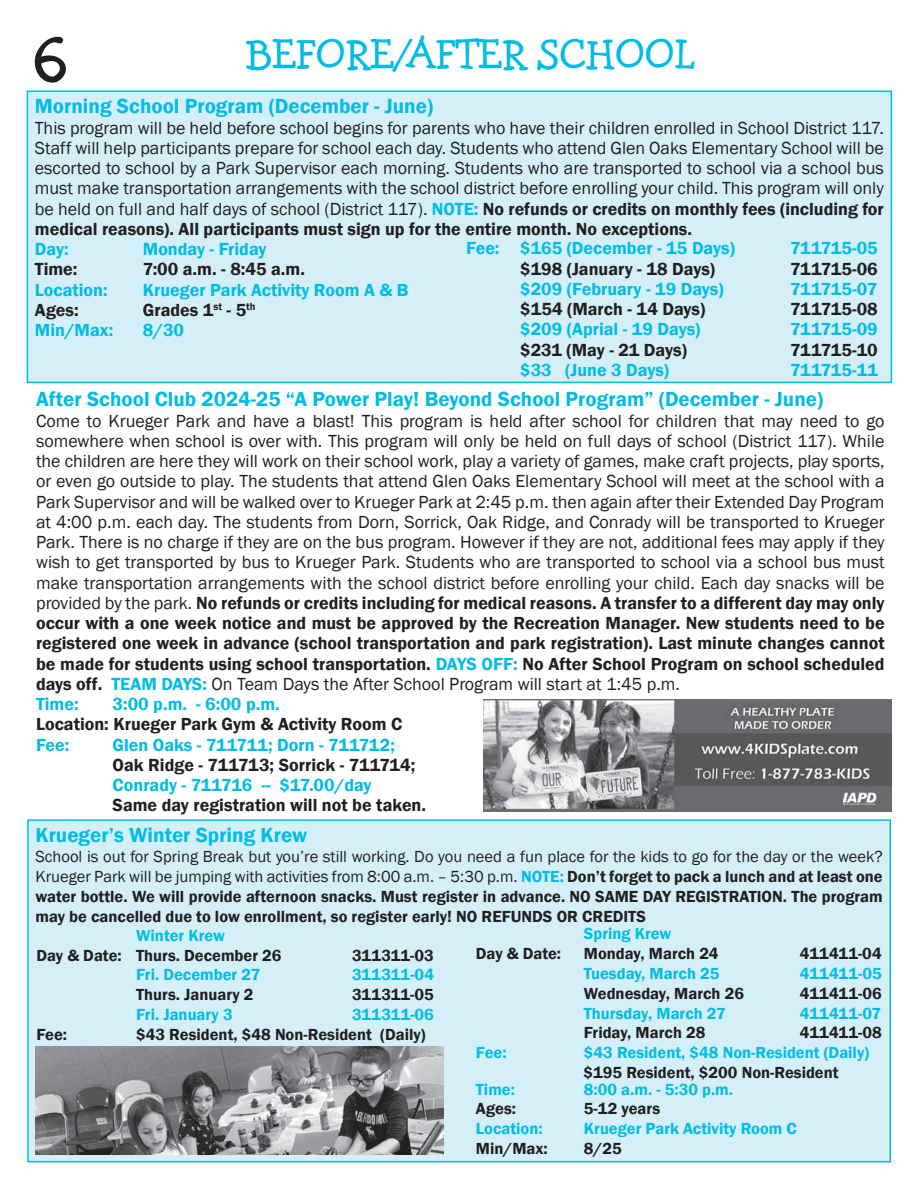
<style>
.page{position:relative;width:918px;height:1188px;background:#fff}
.page>*{position:absolute;margin:0;border:0;box-sizing:border-box;transform-origin:0 0}
.t1{font:75px "Hank BT";color:#231f20}
.t2{font:45px "Hank BT";letter-spacing:-.01em;color:#02bce5}
.t3{font:600 21px "Franklin Gothic";color:#02bce5}
.t4{font:18px/20.2px "Franklin Gothic";color:#231f20}
.t5{font:600 18px "Franklin Gothic";color:#02bce5}
.t6{font:600 18px "Franklin Gothic";color:#231f20}
.t7{font:600 18px "Franklin Gothic";letter-spacing:-.02em;color:#02bce5}
.t8{font:600 16.5px/19.8px "Franklin Gothic";color:#231f20;text-align:justify}
.t9{font:600 16.5px "Franklin Gothic";color:#02bce5}
.s1{font-weight:600;color:#02bce5}
.s2{font-weight:600}
.s3{font-weight:400}
.s4{color:#02bce5}
</style>
<div class="page">
<img style="left:483px;top:699px;width:408px;height:113px">
<div style="left:27px;top:91px;width:864px;height:291px;background:#d5eff8"></div>
<div style="left:27px;top:90px;width:865px;height:293px;border:2px solid #02bce5"></div>
<div style="left:28px;top:820px;width:862px;height:342px;background:#d5eff8"></div>
<div style="left:27px;top:819px;width:864px;height:343px;border:2px solid #02bce5"></div>
<img style="left:35px;top:1047px;width:408px;height:108px">
<h1 class="t1" style="left:32px;top:14px;width:38px">6</h1>
<h2 class="t2" style="left:246px;top:27px;width:450px">BEFORE/AFTER SCHOOL</h2>
<p class="t3" style="left:35px;top:93px;width:400px">Morning School Program (December - June)</p>
<p class="t4" style="left:35px;top:118px;width:851px;text-align:justify">This program will be held before school begins for parents who have their children enrolled in School District 117.<br>Staff will help participants prepare for school each day. Students who attend Glen Oaks Elementary School will be escorted to school by a Park Supervisor each morning. Students who are transported to school via a school bus must make transportation arrangements with the school district before enrolling your child. This program will only be held on full and half days of school (District 117). <span class="s1">NOTE:</span> <span class="s2">No refunds or credits on monthly fees (including for medical reasons). All participants must sign up for the entire month. No exceptions.</span></p>
<p class="t5" style="left:35px;top:238px;width:35px">Day:</p>
<p class="t5" style="left:143px;top:238px;width:125px">Monday - Friday</p>
<p class="t6" style="left:35px;top:258px;width:44px">Time:</p>
<p class="t6" style="left:143px;top:258px;width:164px">7:00 a.m. - 8:45 a.m.</p>
<p class="t5" style="left:35px;top:279px;width:74px">Location:</p>
<p class="t5" style="left:143px;top:279px;width:267px">Krueger Park Activity Room A &amp; B</p>
<p class="t6" style="left:35px;top:299px;width:45px">Ages:</p>
<p class="t6" style="left:143px;top:299px;width:114px">Grades 1<sup>st</sup> - 5<sup>th</sup></p>
<p class="t5" style="left:35px;top:319px;width:80px">Min/Max:</p>
<p class="t5" style="left:143px;top:319px;width:43px">8/30</p>
<p class="t5" style="left:466px;top:237px;width:270px">Fee: $165 (December - 15 Days)</p>
<p class="t5" style="left:790px;top:237px;width:89px">711715-05</p>
<p class="t6" style="left:520px;top:258px;width:197px">$198 (January - 18 Days)</p>
<p class="t6" style="left:790px;top:258px;width:89px">711715-06</p>
<p class="t5" style="left:520px;top:278px;width:205px">$209 (February - 19 Days)</p>
<p class="t7" style="left:790px;top:278px;width:89px">711715-07</p>
<p class="t6" style="left:520px;top:298px;width:187px">$154 (March - 14 Days)</p>
<p class="t6" style="left:790px;top:298px;width:89px">711715-08</p>
<p class="t5" style="left:520px;top:318px;width:182px">$209 (Aprial - 19 Days)</p>
<p class="t5" style="left:790px;top:318px;width:89px">711715-09</p>
<p class="t6" style="left:520px;top:339px;width:168px">$231 (May - 21 Days)</p>
<p class="t6" style="left:790px;top:339px;width:89px">711715-10</p>
<p class="t5" style="left:520px;top:359px;width:151px">$33 (June 3 Days)</p>
<p class="t5" style="left:790px;top:359px;width:89px">711715-11</p>
<p class="t3" style="left:36px;top:386px;width:789px">After School Club 2024-25 “A Power Play! Beyond School Program” (December - June)</p>
<p class="t4" style="left:36px;top:411px;width:850px">Come to Krueger Park and have a blast! This program is held after school for children that may need to go somewhere when school is over with. This program will only be held on full days of school (District 117). While the children are here they will work on their school work, play a variety of games, make craft projects, play sports, or even go outside to play. The students that attend Glen Oaks Elementary School will meet at the school with a Park Supervisor and will be walked over to Krueger Park at 2:45 p.m. then again after their Extended Day Program at 4:00 p.m. each day. The students from Dorn, Sorrick, Oak Ridge, and Conrady will be transported to Krueger Park. There is no charge if they are on the bus program. However if they are not, additional fees may apply if they wish to get transported by bus to Krueger Park. Students who are transported to school via a school bus must make transportation arrangements with the school district before enrolling your child. Each day snacks will be provided by the park. <span class="s2">No refunds or credits including for medical reasons. A transfer to a different day may only occur with a one week notice and must be approved by the Recreation Manager. New students need to be registered one week in advance (school transportation and park registration). Last minute changes cannot be made for students using school transportation.</span> <span class="s1">DAYS OFF:</span> <span class="s2">No After School Program on school scheduled days off.</span> <span class="s1">TEAM DAYS:</span> On Team Days the After School Program will start at 1:45 p.m.<br><span class="s1">Time:</span></p>
<p class="t5" style="left:113px;top:693px;width:169px">3:00 p.m. - 6:00 p.m.</p>
<p class="t6" style="left:36px;top:713px;width:368px">Location: Krueger Park Gym &amp; Activity Room C</p>
<p class="t5" style="left:36px;top:733px;width:35px">Fee:</p>
<p class="t5" style="left:113px;top:733px;width:284px">Glen Oaks - 711711; Dorn - 711712;</p>
<p class="t6" style="left:113px;top:754px;width:304px">Oak Ridge - 711713; Sorrick - 711714;</p>
<p class="t5" style="left:113px;top:774px;width:261px">Conrady - 711716 -- $17.00/day</p>
<p class="t6" style="left:113px;top:794px;width:315px">Same day registration will not be taken.</p>
<p class="t3" style="left:35px;top:822px;width:273px">Krueger’s Winter Spring Krew</p>
<p class="t8" style="left:35px;top:847px;width:849px"><span class="s3">School is out for Spring Break but you’re still working. Do you need a fun place for the kids to go for the day or the week?<br>Krueger Park will be jumping with activities from 8:00 a.m. – 5:30 p.m.</span> <span class="s4">NOTE:</span> Don’t forget to pack a lunch and at least one water bottle. We will provide afternoon snacks. Must register in advance. NO SAME DAY REGISTRATION. The program may be cancelled due to low enrollment, so register early! NO REFUNDS OR CREDITS</p>
<p class="t9" style="left:136px;top:925px;width:90px">Winter Krew</p>
<p class="t8" style="left:36px;top:945px;width:247px">Day &amp; Date: Thurs. December 26</p>
<p class="t8" style="left:352px;top:945px;width:83px">311311-03</p>
<p class="t9" style="left:136px;top:965px;width:126px">Fri. December 27</p>
<p class="t9" style="left:352px;top:965px;width:83px">311311-04</p>
<p class="t8" style="left:136px;top:985px;width:119px">Thurs. January 2</p>
<p class="t8" style="left:352px;top:985px;width:83px">311311-05</p>
<p class="t9" style="left:136px;top:1004px;width:98px">Fri. January 3</p>
<p class="t9" style="left:352px;top:1004px;width:83px">311311-06</p>
<p class="t8" style="left:36px;top:1025px;width:32px">Fee:</p>
<p class="t8" style="left:136px;top:1025px;width:291px">$43 Resident, $48 Non-Resident (Daily)</p>
<p class="t9" style="left:584px;top:924px;width:89px">Spring Krew</p>
<p class="t8" style="left:476px;top:944px;width:87px">Day &amp; Date:</p>
<p class="t8" style="left:584px;top:944px;width:136px">Monday, March 24</p>
<p class="t8" style="left:800px;top:944px;width:83px">411411-04</p>
<p class="t9" style="left:584px;top:963px;width:137px">Tuesday, March 25</p>
<p class="t9" style="left:800px;top:963px;width:83px">411411-05</p>
<p class="t8" style="left:584px;top:984px;width:162px">Wednesday, March 26</p>
<p class="t8" style="left:800px;top:984px;width:83px">411411-06</p>
<p class="t9" style="left:584px;top:1003px;width:144px">Thursday, March 27</p>
<p class="t9" style="left:800px;top:1003px;width:83px">411411-07</p>
<p class="t8" style="left:584px;top:1023px;width:123px">Friday, March 28</p>
<p class="t8" style="left:800px;top:1023px;width:83px">411411-08</p>
<p class="t9" style="left:476px;top:1042px;width:32px">Fee:</p>
<p class="t9" style="left:584px;top:1042px;width:287px">$43 Resident, $48 Non-Resident (Daily)</p>
<p class="t8" style="left:584px;top:1063px;width:257px">$195 Resident, $200 Non-Resident</p>
<p class="t9" style="left:476px;top:1079px;width:41px">Time:</p>
<p class="t9" style="left:584px;top:1079px;width:151px">8:00 a.m. - 5:30 p.m.</p>
<p class="t8" style="left:476px;top:1099px;width:42px">Ages:</p>
<p class="t8" style="left:584px;top:1099px;width:78px">5-12 years</p>
<p class="t9" style="left:476px;top:1118px;width:68px">Location:</p>
<p class="t9" style="left:584px;top:1118px;width:215px">Krueger Park Activity Room C</p>
<p class="t8" style="left:476px;top:1139px;width:73px">Min/Max:</p>
<p class="t8" style="left:584px;top:1139px;width:39px">8/25</p>
</div>
